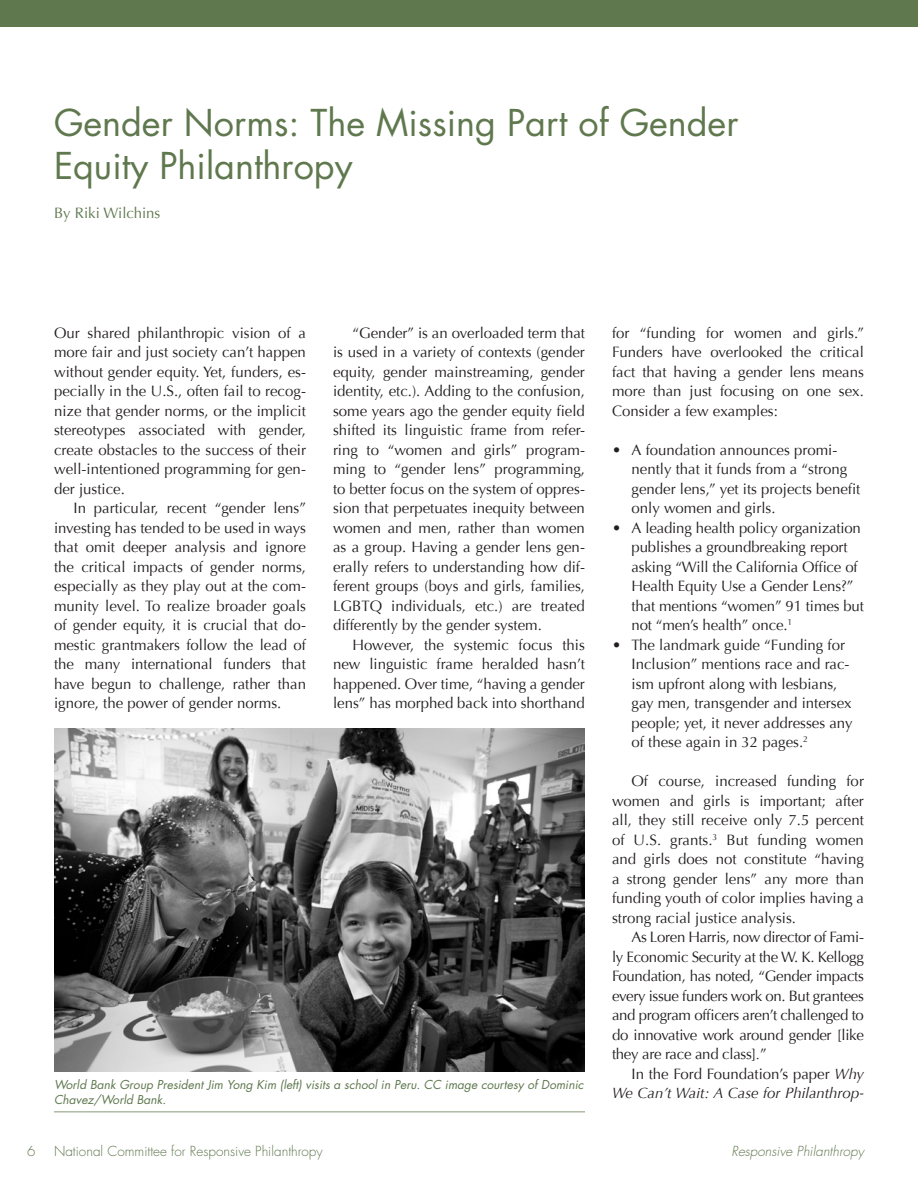
<style>
.page{position:relative;width:918px;height:1188px;background:#fff}
.page>*{position:absolute;margin:0;border:0;box-sizing:border-box;transform-origin:0 0}
.headline{font:36px/43.2px "Futura";color:#5f784e}
.no_indent{font:15px/19.5px "Optima";color:#231f20;text-align:justify}
.bullet{font:15px/19.5px "Optima";color:#231f20}
.t1{font:italic 15px/19.5px "Optima";color:#231f20;text-align:right}
.byline{font:15px "Optima";color:#5f784e}
.t2{font:300 13.5px "Futura";color:#5f784e}
.t3{font:italic 300 13.5px "Futura";color:#5f784e}
.t4{font:italic 12px/14.4px "Futura";color:#5f784e}
.s1{font-style:italic}
.s2{font-style:normal}
</style>
<div class="page">
<div style="left:0;top:0;width:918px;height:27px;background:#5f784e"></div>
<img style="left:54px;top:728px;width:531px;height:344px">
<hr style="left:54px;top:1111px;width:531px;height:1px;background:#859877">
<p class="headline" style="left:54px;top:101px;width:686px">Gender Norms: The Missing Part of Gender<br>Equity Philanthropy</p>
<p class="byline" style="left:54px;top:204px;width:108px">By Riki Wilchins</p>
<p class="no_indent" style="left:54px;top:323px;width:254px">Our shared philanthropic vision of a more fair and just society can’t happen without gender equity. Yet, funders, es&shy;pecially in the U.S., often fail to recog&shy;nize that gender norms, or the implicit stereotypes associated with gender, create obstacles to the success of their well-intentioned programming for gen&shy;der justice.</p>
<p class="no_indent" style="left:54px;top:499px;width:254px;text-indent:20px">In particular, recent “gender lens” investing has tended to be used in ways that omit deeper analysis and ignore the critical impacts of gender norms, especially as they play out at the com&shy;munity level. To realize broader goals of gender equity, it is crucial that do&shy;mestic grantmakers follow the lead of the many international funders that have begun to challenge, rather than ignore, the power of gender norms.</p>
<p class="no_indent" style="left:333px;top:323px;width:254px;text-indent:20px">“Gender” is an overloaded term that is used in a variety of contexts (gender equity, gender mainstreaming, gender identity, etc.). Adding to the confusion, some years ago the gender equity field shifted its linguistic frame from refer&shy;ring to “women and girls” program&shy;ming to “gender lens” programming, to better focus on the system of oppres&shy;sion that perpetuates inequity between women and men, rather than women as a group. Having a gender lens gen&shy;erally refers to understanding how dif&shy;ferent groups (boys and girls, families, LGBTQ individuals, etc.) are treated differently by the gender system.</p>
<p class="no_indent" style="left:333px;top:635px;width:253px;text-indent:20px">However, the systemic focus this new linguistic frame heralded hasn’t happened. Over time, “having a gender lens” has morphed back into shorthand</p>
<p class="t4" style="left:54px;top:1078px;width:531px">World Bank Group President Jim Yong Kim (left) visits a school in Peru. CC image courtesy of Dominic<br>Chavez/World Bank.</p>
<p class="no_indent" style="left:612px;top:323px;width:254px">for “funding for women and girls.” Funders have overlooked the critical fact that having a gender lens means more than just focusing on one sex.<br>Consider a few examples:</p>
<p class="bullet" style="left:632px;top:440px;width:230px;text-indent:-20px">• A foundation announces promi&shy;nently that it funds from a “strong gender lens,” yet its projects benefit only women and girls.</p>
<p class="bullet" style="left:632px;top:518px;width:234px;text-indent:-20px">• A leading health policy organization publishes a groundbreaking report asking “Will the California Office of Health Equity Use a Gender Lens?” that mentions “women” 91 times but not “men’s health” once.<sup>1</sup></p>
<p class="bullet" style="left:632px;top:635px;width:223px;text-indent:-20px">• The landmark guide “Funding for<br>Inclusion” mentions race and rac&shy;ism upfront along with lesbians, gay men, transgender and intersex people; yet, it never addresses any of these again in 32 pages.<sup>2</sup></p>
<p class="no_indent" style="left:612px;top:772px;width:254px;text-indent:20px">Of course, increased funding for women and girls is important; after all, they still receive only 7.5 percent of U.S. grants.<sup>3</sup> But funding women and girls does not constitute “having a strong gender lens” any more than funding youth of color implies having a strong racial justice analysis.</p>
<p class="no_indent" style="left:612px;top:928px;width:254px;text-indent:20px">As Loren Harris, now director of Fami&shy;ly Economic Security at the W. K. Kellogg Foundation, has noted, “Gender impacts every issue funders work on. But grantees and program officers aren’t challenged to do innovative work around gender [like they are race and class]<span class="s1">.</span>”</p>
<p class="t1" style="left:612px;top:1064px;width:253px"><span class="s2">In the Ford Foundation’s paper</span> Why<br>We Can’t Wait: A Case for Philanthrop-</p>
<p class="t2" style="left:27px;top:1143px;width:10px">6</p>
<p class="t2" style="left:54px;top:1143px;width:270px">National Committee for Responsive Philanthropy</p>
<p class="t3" style="left:731px;top:1143px;width:134px">Responsive Philanthropy</p>
</div>
